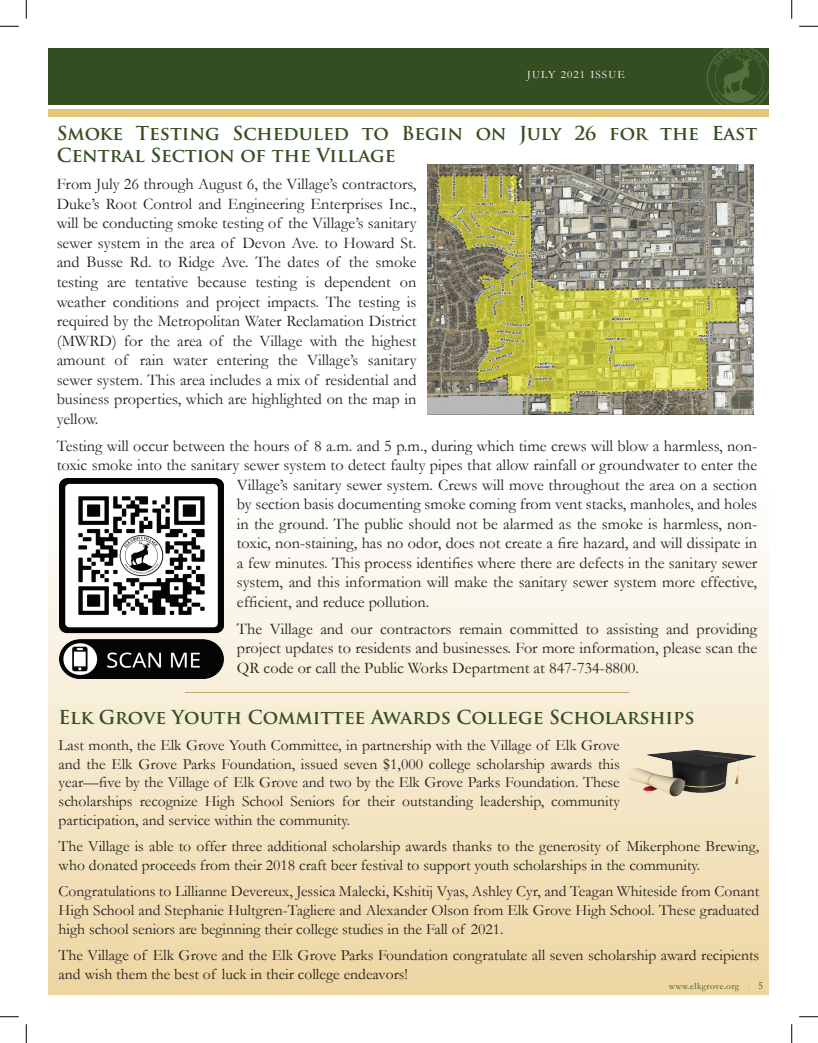
<style>
.page{position:relative;width:818px;height:1043px;background:#fff}
.page>*{position:absolute;margin:0;border:0;box-sizing:border-box;transform-origin:0 0}
.t1{font:700 18.75px/22.5px "Trajan Pro";color:#354e21}
.t2{font:16.25px/19.5px "Garamond";color:#231f20;text-align:justify}
.t3{font:15.62px/18.8px "Garamond";color:#231f20;text-align:justify}
.t4{font:11.25px "Garamond";letter-spacing:.1em;color:#fff}
.t5{font:9.38px "Garamond";letter-spacing:.04em;color:#354e21}
.s1{font-size:10.62px;color:#e6c57b}
.s2{font-size:10.62px}
</style>
<div class="page">
<div style="left:48px;top:476px;width:720px;height:518px;background:linear-gradient(to bottom,#fdffff,#eed6a3)"></div>
<div style="left:48px;top:49px;width:720px;height:56px;background:#354e21"></div>
<img style="left:693px;top:48px;width:75px;height:57px">
<div style="left:48px;top:109px;width:720px;height:7px;background:#e6c57b"></div>
<img style="left:619px;top:740px;width:138px;height:65px">
<hr style="left:185px;top:692px;width:443px;height:1px;background:#bea86d">
<img style="left:59px;top:479px;width:165px;height:199px">
<img style="left:427px;top:164px;width:326px;height:251px">
<svg style="left:0;top:25px;width:19px;height:2px"></svg>
<svg style="left:799px;top:25px;width:19px;height:2px"></svg>
<svg style="left:0;top:1016px;width:19px;height:1px"></svg>
<svg style="left:799px;top:1016px;width:19px;height:1px"></svg>
<svg style="left:25px;top:0;width:2px;height:19px"></svg>
<svg style="left:25px;top:1024px;width:2px;height:18px"></svg>
<svg style="left:791px;top:0;width:1px;height:19px"></svg>
<svg style="left:791px;top:1024px;width:1px;height:18px"></svg>
<p class="t4" style="left:527px;top:67px;width:99px">JULY 2021 ISSUE</p>
<p class="t1" style="left:57px;top:122px;width:702px">Smoke Testing Scheduled to Begin on July 26 for the East<br>Central Section of the Village</p>
<p class="t2" style="left:57px;top:174px;width:361px">From July 26 through August 6, the Village’s contractors, Duke’s Root Control and Engineering Enterprises Inc., will be conducting smoke testing of the Village’s sanitary sewer system in the area of Devon Ave. to Howard St. and Busse Rd. to Ridge Ave. The dates of the smoke testing are tentative because testing is dependent on weather conditions and project impacts. The testing is required by the Metropolitan Water Reclamation District (MWRD) for the area of the Village with the highest amount of rain water entering the Village’s sanitary sewer system. This area includes a mix of residential and business properties, which are highlighted on the map in yellow.</p>
<p class="t2" style="left:57px;top:435px;width:702px">Testing will occur between the hours of 8 a.m. and 5 p.m., during which time crews will blow a harmless, non-</p>
<p class="t2" style="left:57px;top:455px;width:702px">toxic smoke into the sanitary sewer system to detect faulty pipes that allow rainfall or groundwater to enter the</p>
<p class="t2" style="left:237px;top:474px;width:522px">Village’s sanitary sewer system. Crews will move throughout the area on a section</p>
<p class="t2" style="left:237px;top:494px;width:522px">by section basis documenting smoke coming from vent stacks, manholes, and holes</p>
<p class="t2" style="left:237px;top:513px;width:522px">in the ground. The public should not be alarmed as the smoke is harmless, non-</p>
<p class="t2" style="left:237px;top:533px;width:521px">toxic, non-staining, has no odor, does not create a fire hazard, and will dissipate in</p>
<p class="t2" style="left:237px;top:552px;width:521px">a few minutes. This process identifies where there are defects in the sanitary sewer</p>
<p class="t2" style="left:237px;top:572px;width:521px">system, and this information will make the sanitary sewer system more effective,</p>
<p class="t2" style="left:237px;top:591px;width:194px">efficient, and reduce pollution.</p>
<p class="t2" style="left:237px;top:618px;width:522px">The Village and our contractors remain committed to assisting and providing project updates to residents and businesses. For more information, please scan the QR code or call the Public Works Department at 847-734-8800.</p>
<p class="t1" style="left:59px;top:705px;width:637px">Elk Grove Youth Committee Awards College Scholarships</p>
<p class="t3" style="left:59px;top:735px;width:562px">Last month, the Elk Grove Youth Committee, in partnership with the Village of Elk Grove and the Elk Grove Parks Foundation, issued seven $1,000 college scholarship awards this year—five by the Village of Elk Grove and two by the Elk Grove Parks Foundation. These scholarships recognize High School Seniors for their outstanding leadership, community participation, and service within the community.</p>
<p class="t3" style="left:59px;top:836px;width:702px">The Village is able to offer three additional scholarship awards thanks to the generosity of Mikerphone Brewing, who donated proceeds from their 2018 craft beer festival to support youth scholarships in the community.</p>
<p class="t3" style="left:59px;top:881px;width:702px">Congratulations to Lillianne Devereux, Jessica Malecki, Kshitij Vyas, Ashley Cyr, and Teagan Whiteside from Conant High School and Stephanie Hultgren-Tagliere and Alexander Olson from Elk Grove High School. These graduated high school seniors are beginning their college studies in the Fall of 2021.</p>
<p class="t3" style="left:59px;top:945px;width:702px">The Village of Elk Grove and the Elk Grove Parks Foundation congratulate all seven scholarship award recipients and wish them the best of luck in their college endeavors!</p>
<p class="t5" style="left:669px;top:979px;width:95px">www.elkgrove.org <span class="s1">|</span> <span class="s2">5</span></p>
</div>
